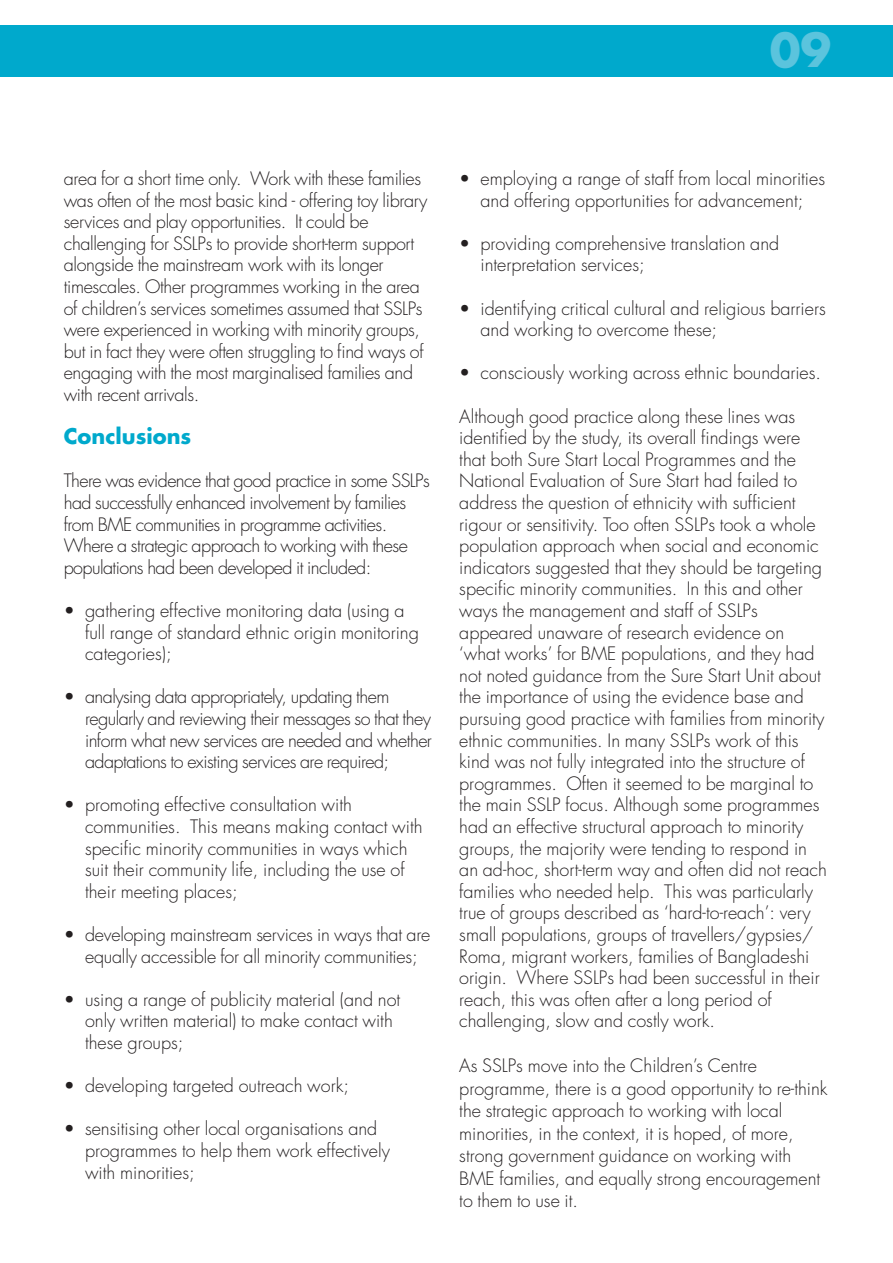
<style>
.page{position:relative;width:893px;height:1263px;background:#fff}
.page>*{position:absolute;margin:0;border:0;box-sizing:border-box;transform-origin:0 0}
.t1{font:700 45px "Futura";color:#5bc4dd}
.t2{font:700 21px "Futura";color:#00a9cc}
.t3{font:300 18px/21.6px "Futura";color:#231f20}
.t4{font:300 18px/21.6px "Futura";letter-spacing:-.02em;color:#231f20}
.t5{font:300 18px/21.6px "Futura";letter-spacing:-.03em;color:#231f20}
</style>
<div class="page">
<div style="left:0;top:26px;width:893px;height:51px;background:#00a9cc"></div>
<h1 class="t1" style="left:770px;top:30px;width:63px">09</h1>
<p class="t4" style="left:64px;top:169px;width:365px">area for a short time only. Work with these families was often of the most basic kind - offering toy library services and play opportunities. It could be challenging for SSLPs to provide short-term support alongside the mainstream work with its longer timescales. Other programmes working in the area of children’s services sometimes assumed that SSLPs were experienced in working with minority groups, but in fact they were often struggling to find ways of engaging with the most marginalised families and with recent arrivals.</p>
<p class="t2" style="left:64px;top:427px;width:129px">Conclusions</p>
<p class="t5" style="left:64px;top:471px;width:368px">There was evidence that good practice in some SSLPs had successfully enhanced involvement by families from BME communities in programme activities.<br>Where a strategic approach to working with these populations had been developed it included:</p>
<p class="t3" style="left:85px;top:601px;width:335px;text-indent:-21px">• gathering effective monitoring data (using a full range of standard ethnic origin monitoring categories);</p>
<p class="t5" style="left:85px;top:687px;width:348px;text-indent:-21px">• analysing data appropriately, updating them regularly and reviewing their messages so that they inform what new services are needed and whether adaptations to existing services are required;</p>
<p class="t3" style="left:85px;top:795px;width:339px;text-indent:-21px">• promoting effective consultation with communities. This means making contact with specific minority communities in ways which suit their community life, including the use of their meeting places;</p>
<p class="t3" style="left:64px;top:925px;width:368px;text-align:center">• developing mainstream services in ways that are equally accessible for all minority communities;</p>
<p class="t3" style="left:85px;top:990px;width:317px;text-indent:-21px">• using a range of publicity material (and not only written material) to make contact with these groups;</p>
<p class="t3" style="left:64px;top:1076px;width:287px">• developing targeted outreach work;</p>
<p class="t3" style="left:85px;top:1119px;width:306px;text-indent:-21px">• sensitising other local organisations and programmes to help them work effectively with minorities;</p>
<p class="t3" style="left:459px;top:169px;width:367px;text-align:center">• employing a range of staff from local minorities and offering opportunities for advancement;</p>
<p class="t3" style="left:480px;top:234px;width:300px;text-indent:-21px">• providing comprehensive translation and interpretation services;</p>
<p class="t3" style="left:480px;top:299px;width:347px;text-indent:-21px">• identifying critical cultural and religious barriers and working to overcome these;</p>
<p class="t3" style="left:459px;top:363px;width:363px">• consciously working across ethnic boundaries.</p>
<p class="t3" style="left:459px;top:407px;width:369px">Although good practice along these lines was identified by the study, its overall findings were that both Sure Start Local Programmes and the National Evaluation of Sure Start had failed to address the question of ethnicity with sufficient rigour or sensitivity. Too often SSLPs took a whole population approach when social and economic indicators suggested that they should be targeting specific minority communities. In this and other ways the management and staff of SSLPs appeared unaware of research evidence on ‘what works’ for BME populations, and they had not noted guidance from the Sure Start Unit about the importance of using the evidence base and pursuing good practice with families from minority ethnic communities. In many SSLPs work of this kind was not fully integrated into the structure of programmes. Often it seemed to be marginal to the main SSLP focus. Although some programmes had an effective structural approach to minority groups, the majority were tending to respond in an ad-hoc, short-term way and often did not reach families who needed help. This was particularly true of groups described as ‘hard-to-reach’: very small populations, groups of travellers/gypsies/ Roma, migrant workers, families of Bangladeshi origin. Where SSLPs had been successful in their reach, this was often after a long period of challenging, slow and costly work.</p>
<p class="t3" style="left:459px;top:1056px;width:370px;line-height:22.5px">As SSLPs move into the Children’s Centre programme, there is a good opportunity to re-think the strategic approach to working with local minorities, in the context, it is hoped, of more, strong government guidance on working with BME families, and equally strong encouragement to them to use it.</p>
</div>
